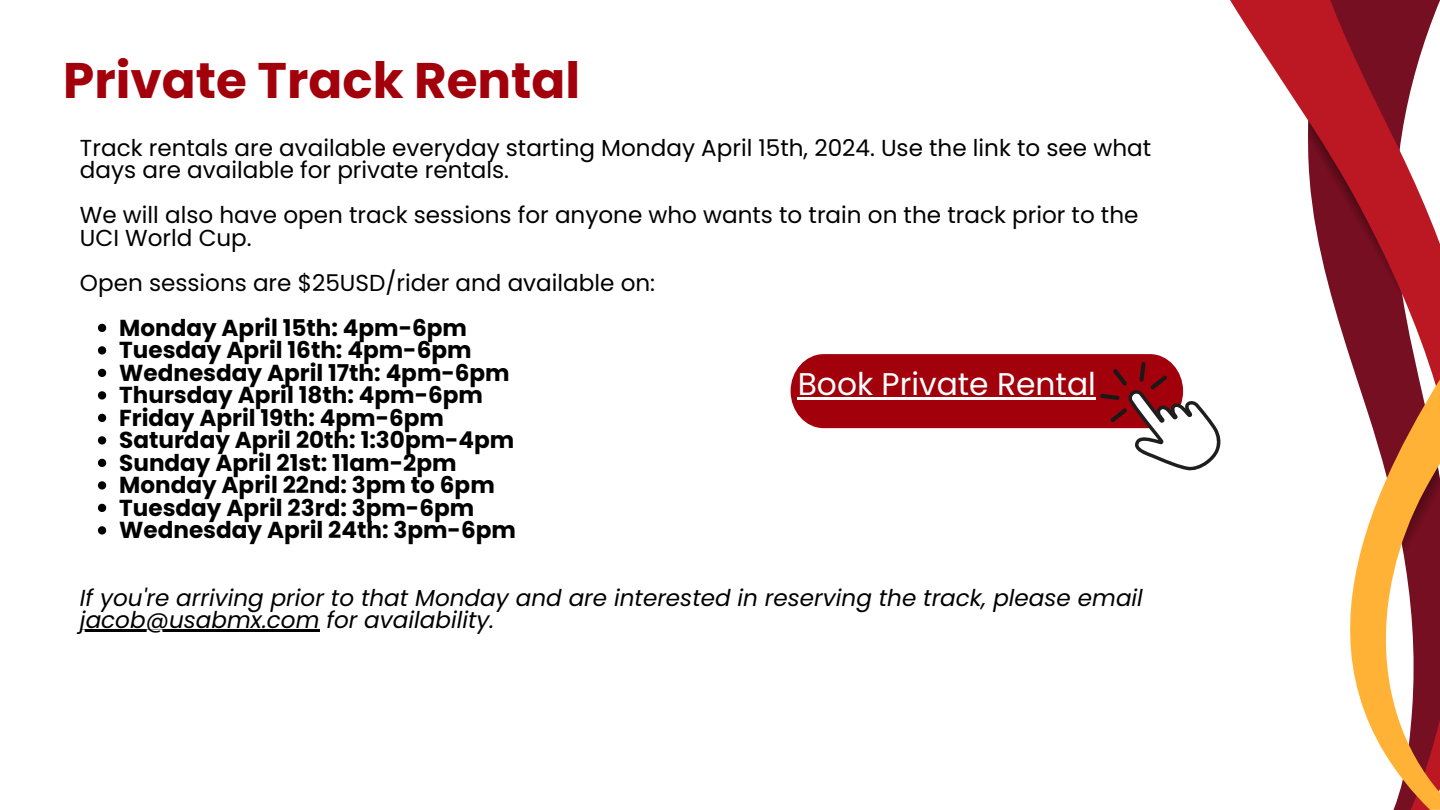
<style>
.page{position:relative;width:1440px;height:810px;background:#fff}
.page>*{position:absolute;margin:0;border:0;box-sizing:border-box;transform-origin:0 0}
.t1{font:700 50px "Poppins";color:#a2000b}
.t2{font:31.3px "Poppins";color:#fff}
.t3{font:700 23.1px/22.5px "Poppins";color:#000}
.t4{font:23.1px/22.5px "Poppins";color:#000}
.t5{font:italic 23.1px/22.5px "Poppins";color:#000}
</style>
<div class="page">
<svg style="left:1230px;top:0;width:52px;height:81px"></svg>
<svg style="left:1282px;top:0;width:158px;height:810px"></svg>
<svg style="left:1402px;top:467px;width:38px;height:108px;background:#9d442a"></svg>
<svg style="left:98px;top:324px;width:8px;height:8px"></svg>
<svg style="left:98px;top:346px;width:8px;height:9px"></svg>
<svg style="left:98px;top:369px;width:8px;height:8px"></svg>
<svg style="left:98px;top:391px;width:8px;height:9px"></svg>
<svg style="left:98px;top:414px;width:8px;height:8px"></svg>
<svg style="left:98px;top:436px;width:8px;height:9px"></svg>
<svg style="left:98px;top:459px;width:8px;height:8px"></svg>
<svg style="left:98px;top:481px;width:8px;height:9px"></svg>
<svg style="left:98px;top:504px;width:8px;height:8px"></svg>
<svg style="left:98px;top:526px;width:8px;height:9px"></svg>
<hr style="left:80px;top:630px;width:240px;height:2px;background:#000">
<svg style="left:791px;top:354px;width:430px;height:117px"></svg>
<hr style="left:798px;top:397px;width:298px;height:3px;background:#fff">
<h1 class="t1" style="left:63px;top:45px;width:518px">Private Track Rental</h1>
<p class="t4" style="left:80px;top:136px;width:1073px">Track rentals are available everyday starting Monday April 15th, 2024. Use the link to see what days are available for private rentals.</p>
<p class="t4" style="left:80px;top:204px;width:1060px">We will also have open track sessions for anyone who wants to train on the track prior to the<br>UCI World Cup.</p>
<p class="t4" style="left:80px;top:271px;width:577px">Open sessions are $25USD/rider and available on:</p>
<p class="t3" style="left:119px;top:316px;width:398px">Monday April 15th: 4pm-6pm<br>Tuesday April 16th: 4pm-6pm<br>Wednesday April 17th: 4pm-6pm<br>Thursday April 18th: 4pm-6pm<br>Friday April 19th: 4pm-6pm<br>Saturday April 20th: 1:30pm-4pm<br>Sunday April 21st: 11am-2pm<br>Monday April 22nd: 3pm to 6pm<br>Tuesday April 23rd: 3pm-6pm<br>Wednesday April 24th: 3pm-6pm</p>
<h2 class="t2" style="left:798px;top:362px;width:300px">Book Private Rental</h2>
<p class="t5" style="left:80px;top:586px;width:1065px">If you're arriving prior to that Monday and are interested in reserving the track, please email jacob@usabmx.com for availability.</p>
</div>
